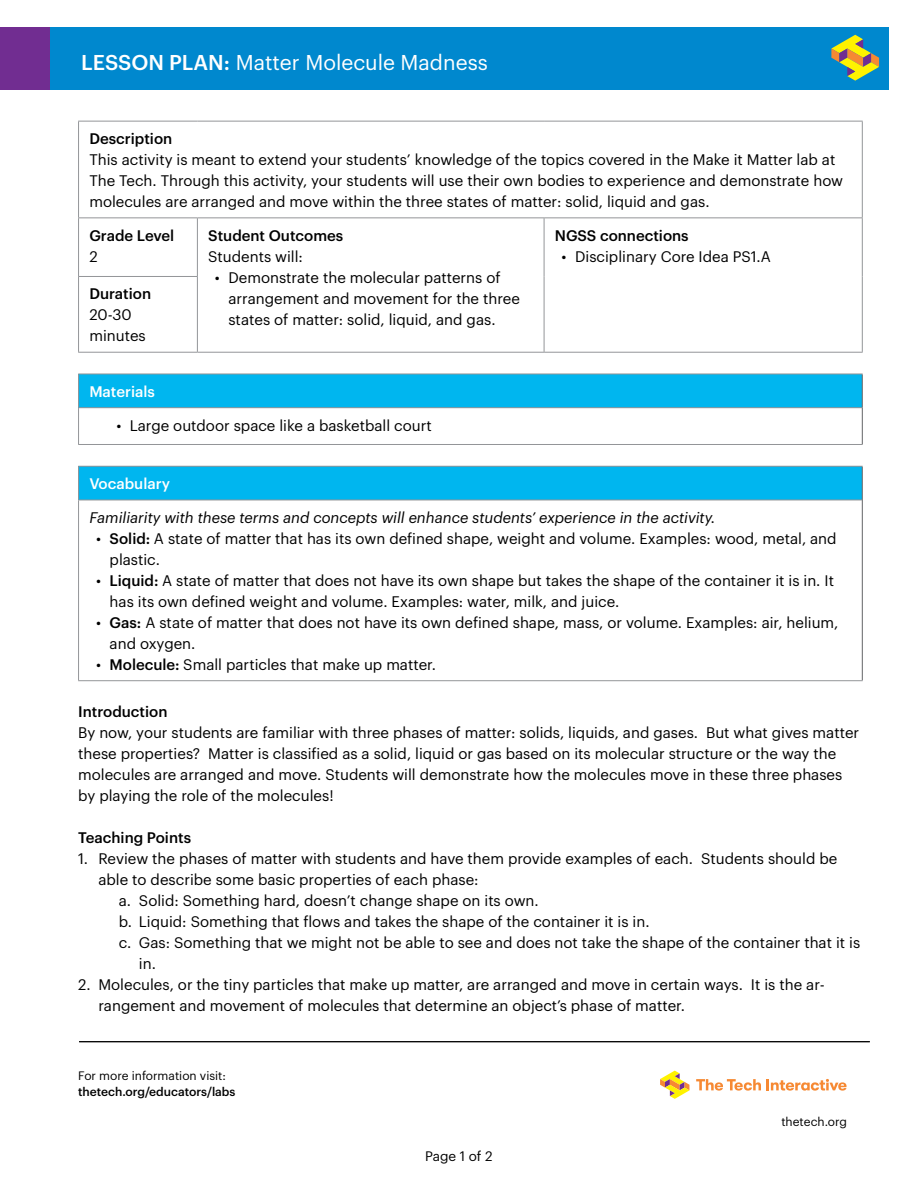
<style>
.page{position:relative;width:918px;height:1188px;background:#fff}
.page>*{position:absolute;margin:0;border:0;box-sizing:border-box;transform-origin:0 0}
.t1{font:21px "Graphik";color:#fff}
.t2{font:15px/21px "Graphik";color:#000}
.t3{font:500 15px "Graphik";color:#000}
.t4{font:italic 15px "Graphik";color:#000}
.t5{font:500 15px "Graphik";color:#fff}
.t6{font:13.5px "Graphik";color:#000}
.t7{font:12px "Graphik";color:#000}
.t8{font:500 12px "Graphik";color:#000}
.s1{font-weight:500}
</style>
<div class="page">
<div style="left:26px;top:27px;width:864px;height:63px;background:#0088ce"></div>
<div style="left:0;top:27px;width:50px;height:63px;background:#712d91"></div>
<svg style="left:831px;top:35px;width:48px;height:46px"></svg>
<hr style="left:79px;top:1041px;width:791px;height:1px;background:#000">
<svg style="left:660px;top:1071px;width:29px;height:28px"></svg>
<svg style="left:696px;top:1079px;width:151px;height:12px"></svg>
<hr style="left:78px;top:121px;width:119px;height:1px;background:#939598">
<hr style="left:78px;top:121px;width:1px;height:96px;background:#939598">
<hr style="left:197px;top:121px;width:347px;height:1px;background:#939598">
<hr style="left:544px;top:121px;width:319px;height:1px;background:#939598">
<hr style="left:862px;top:121px;width:1px;height:96px;background:#939598">
<hr style="left:78px;top:217px;width:119px;height:1px;background:#939598">
<hr style="left:78px;top:218px;width:1px;height:58px;background:#939598">
<hr style="left:197px;top:217px;width:347px;height:1px;background:#939598">
<hr style="left:197px;top:218px;width:1px;height:58px;background:#939598">
<hr style="left:544px;top:217px;width:319px;height:1px;background:#939598">
<hr style="left:544px;top:218px;width:1px;height:58px;background:#939598">
<hr style="left:862px;top:218px;width:1px;height:58px;background:#939598">
<hr style="left:78px;top:276px;width:120px;height:1px;background:#939598">
<hr style="left:78px;top:277px;width:1px;height:75px;background:#939598">
<hr style="left:197px;top:277px;width:1px;height:75px;background:#939598">
<hr style="left:544px;top:276px;width:1px;height:76px;background:#939598">
<hr style="left:862px;top:276px;width:1px;height:76px;background:#939598">
<hr style="left:78px;top:352px;width:119px;height:1px;background:#939598">
<hr style="left:197px;top:352px;width:347px;height:1px;background:#939598">
<hr style="left:544px;top:352px;width:319px;height:1px;background:#939598">
<div style="left:79px;top:374px;width:783px;height:34px;background:#00b6ef"></div>
<hr style="left:862px;top:374px;width:1px;height:34px;background:#636466">
<hr style="left:862px;top:408px;width:1px;height:36px;background:#636466">
<hr style="left:78px;top:374px;width:785px;height:1px;background:#939598">
<hr style="left:78px;top:374px;width:1px;height:33px;background:#939598">
<hr style="left:78px;top:407px;width:784px;height:1px;background:#939598">
<hr style="left:78px;top:408px;width:1px;height:36px;background:#939598">
<hr style="left:78px;top:444px;width:785px;height:1px;background:#939598">
<div style="left:79px;top:466px;width:783px;height:34px;background:#00b6ef"></div>
<hr style="left:862px;top:467px;width:1px;height:33px;background:#636466">
<hr style="left:862px;top:500px;width:1px;height:180px;background:#636466">
<hr style="left:78px;top:466px;width:785px;height:1px;background:#939598">
<hr style="left:78px;top:467px;width:1px;height:33px;background:#939598">
<hr style="left:78px;top:500px;width:784px;height:1px;background:#939598">
<hr style="left:78px;top:500px;width:1px;height:180px;background:#939598">
<hr style="left:78px;top:680px;width:785px;height:1px;background:#939598">
<h1 class="t1" style="left:81px;top:46px;width:408px"><span class="s1">LESSON PLAN:</span> Matter Molecule Madness</h1>
<p class="t3" style="left:89px;top:127px;width:84px">Description</p>
<p class="t2" style="left:89px;top:148px;width:755px">This activity is meant to extend your students’ knowledge of the topics covered in the Make it Matter lab at<br>The Tech. Through this activity, your students will use their own bodies to experience and demonstrate how molecules are arranged and move within the three states of matter: solid, liquid and gas.</p>
<p class="t3" style="left:89px;top:224px;width:87px">Grade Level</p>
<p class="t2" style="left:89px;top:245px;width:10px">2</p>
<p class="t3" style="left:208px;top:224px;width:137px">Student Outcomes</p>
<p class="t2" style="left:208px;top:245px;width:96px">Students will:</p>
<p class="t2" style="left:228px;top:266px;width:293px;text-indent:-13px">• Demonstrate the molecular patterns of arrangement and movement for the three states of matter: solid, liquid, and gas.</p>
<p class="t3" style="left:555px;top:224px;width:135px">NGSS connections</p>
<p class="t2" style="left:562px;top:245px;width:211px">• Disciplinary Core Idea PS1.A</p>
<p class="t3" style="left:89px;top:283px;width:63px">Duration</p>
<p class="t2" style="left:89px;top:303px;width:58px">20-30 minutes</p>
<p class="t5" style="left:89px;top:380px;width:67px">Materials</p>
<p class="t2" style="left:116px;top:413px;width:317px">• Large outdoor space like a basketball court</p>
<p class="t5" style="left:89px;top:472px;width:82px">Vocabulary</p>
<p class="t4" style="left:89px;top:506px;width:628px">Familiarity with these terms and concepts will enhance students’ experience in the activity.</p>
<p class="t2" style="left:110px;top:527px;width:729px;text-indent:-14px">• <span class="s1">Solid:</span> A state of matter that has its own defined shape, weight and volume. Examples: wood, metal, and plastic.</p>
<p class="t2" style="left:110px;top:569px;width:726px;text-indent:-14px">• <span class="s1">Liquid:</span> A state of matter that does not have its own shape but takes the shape of the container it is in. It has its own defined weight and volume. Examples: water, milk, and juice.</p>
<p class="t2" style="left:110px;top:611px;width:730px;text-indent:-14px">• <span class="s1">Gas:</span> A state of matter that does not have its own defined shape, mass, or volume. Examples: air, helium, and oxygen.</p>
<p class="t2" style="left:96px;top:653px;width:342px">• <span class="s1">Molecule:</span> Small particles that make up matter.</p>
<p class="t3" style="left:78px;top:700px;width:91px">Introduction</p>
<p class="t2" style="left:78px;top:721px;width:783px">By now, your students are familiar with three phases of matter: solids, liquids, and gases. But what gives matter these properties? Matter is classified as a solid, liquid or gas based on its molecular structure or the way the molecules are arranged and move. Students will demonstrate how the molecules move in these three phases by playing the role of the molecules!</p>
<p class="t3" style="left:78px;top:826px;width:114px">Teaching Points</p>
<p class="t2" style="left:78px;top:847px;width:761px">1. Review the phases of matter with students and have them provide examples of each. Students should be</p>
<p class="t2" style="left:98px;top:868px;width:382px">able to describe some basic properties of each phase:</p>
<p class="t2" style="left:119px;top:889px;width:422px">a. Solid: Something hard, doesn’t change shape on its own.</p>
<p class="t2" style="left:119px;top:910px;width:532px">b. Liquid: Something that flows and takes the shape of the container it is in.</p>
<p class="t2" style="left:119px;top:931px;width:743px">c. Gas: Something that we might not be able to see and does not take the shape of the container that it is</p>
<p class="t2" style="left:139px;top:952px;width:19px">in.</p>
<p class="t2" style="left:98px;top:973px;width:728px;text-indent:-20px">2. Molecules, or the tiny particles that make up matter, are arranged and move in certain ways. It is the ar&shy;rangement and movement of molecules that determine an object’s phase of matter.</p>
<p class="t7" style="left:78px;top:1067px;width:149px">For more information visit:</p>
<p class="t8" style="left:78px;top:1082px;width:159px">thetech.org/educators/labs</p>
<p class="t6" style="left:425px;top:1146px;width:69px">Page 1 of 2</p>
<p class="t7" style="left:781px;top:1113px;width:67px">thetech.org</p>
</div>
